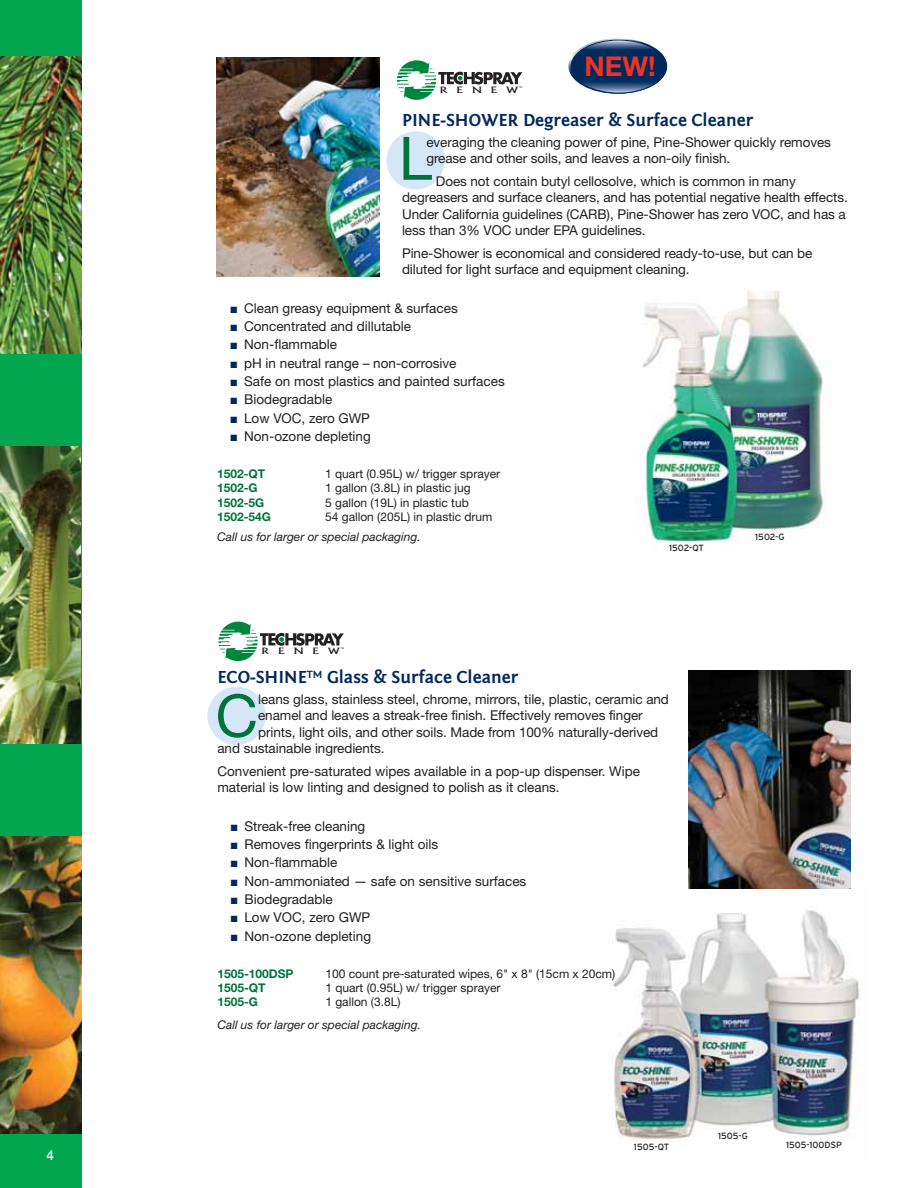
<style>
.page{position:relative;width:918px;height:1188px;background:#fff}
.page>*{position:absolute;margin:0;border:0;box-sizing:border-box;transform-origin:0 0}
.t1{font:60px "Helvetica Neue";color:#00723e}
.t2{font:58.8px "Helvetica Neue";color:#00723e}
.t3{font:700 27.3px "Helvetica Neue";color:#ee3224}
.t4{font:700 18px "Fontin Sans";color:#002a5c}
.t5{font:13.5px/16.2px "Helvetica Neue";letter-spacing:-.005em;color:#231f20}
.t6{font:500 13.5px "Helvetica Neue";color:#fff}
.t7{font:12px "Helvetica Neue";color:#231f20}
.t8{font:italic 12px "Helvetica Neue";color:#231f20}
.t9{font:700 12px "Helvetica Neue";color:#00723e}
.t10{font:9px "Interstate";color:#231f20}
.t11{font:8.55px "Albertus";letter-spacing:.675em;color:#231f20;scale:1.51 1}
.t12{font:condensed 3.75px "Helvetica Neue";color:#231f20}
.s1{color:#002a5c}
</style>
<div class="page">
<img style="left:640px;top:290px;width:185px;height:254px">
<img style="left:612px;top:886px;width:248px;height:254px">
<div style="left:386px;top:131px;width:59px;height:59px;background:#d5e7f7;border-radius:50%"></div>
<div style="left:207px;top:687px;width:59px;height:58px;background:#d5e7f7;border-radius:50%"></div>
<img style="left:688px;top:670px;width:162px;height:219px">
<div style="left:0;top:0;width:81px;height:1188px;background:#00a650"></div>
<img style="left:0;top:447px;width:80px;height:297px">
<img style="left:0;top:837px;width:81px;height:297px">
<img style="left:0;top:57px;width:82px;height:297px">
<svg style="left:218px;top:622px;width:126px;height:39px"></svg>
<img style="left:216px;top:58px;width:164px;height:218px">
<svg style="left:397px;top:60px;width:125px;height:40px"></svg>
<svg style="left:568px;top:38px;width:99px;height:56px"></svg>
<svg style="left:571px;top:40px;width:95px;height:53px;background:#103868"></svg>
<div style="left:571px;top:40px;width:96px;height:53px;border:1px solid #002a5c;border-radius:50%"></div>
<p class="t6" style="left:47px;top:1150px;width:9px">4</p>
<p class="t11" style="left:440px;top:86px;width:53px">RENEW</p>
<p class="t12" style="left:519px;top:86px;width:5px">™</p>
<h3 class="t3" style="left:585px;top:57px;width:73px">NEW!</h3>
<h3 class="t4" style="left:402px;top:113px;width:353px">PINE-SHOWER Degreaser &amp; Surface Cleaner</h3>
<p class="t5" style="left:426px;top:135px;width:406px">everaging the cleaning power of pine, Pine-Shower quickly removes grease and other soils, and leaves a non-oily finish.</p>
<p class="t5" style="left:402px;top:175px;width:447px;text-indent:34px">Does not contain butyl cellosolve, which is common in many degreasers and surface cleaners, and has potential negative health effects.<br>Under California guidelines (CARB), Pine-Shower has zero VOC, and has a less than 3% VOC under EPA guidelines.</p>
<p class="t5" style="left:402px;top:246px;width:412px">Pine-Shower is economical and considered ready-to-use, but can be diluted for light surface and equipment cleaning.</p>
<p class="t5" style="left:231px;top:301px;width:229px"><span class="s1">■</span> Clean greasy equipment &amp; surfaces</p>
<p class="t5" style="left:231px;top:319px;width:182px"><span class="s1">■</span> Concentrated and dillutable</p>
<p class="t5" style="left:231px;top:338px;width:108px"><span class="s1">■</span> Non-flammable</p>
<p class="t5" style="left:231px;top:356px;width:227px"><span class="s1">■</span> pH in neutral range – non-corrosive</p>
<p class="t5" style="left:231px;top:374px;width:276px"><span class="s1">■</span> Safe on most plastics and painted surfaces</p>
<p class="t5" style="left:231px;top:393px;width:103px"><span class="s1">■</span> Biodegradable</p>
<p class="t5" style="left:231px;top:411px;width:141px"><span class="s1">■</span> Low VOC, zero GWP</p>
<p class="t5" style="left:231px;top:429px;width:142px"><span class="s1">■</span> Non-ozone depleting</p>
<p class="t9" style="left:217px;top:469px;width:50px">1502-QT</p>
<p class="t7" style="left:325px;top:469px;width:177px">1 quart (0.95L) w/ trigger sprayer</p>
<p class="t9" style="left:217px;top:484px;width:42px">1502-G</p>
<p class="t7" style="left:325px;top:484px;width:147px">1 gallon (3.8L) in plastic jug</p>
<p class="t9" style="left:217px;top:498px;width:49px">1502-5G</p>
<p class="t7" style="left:325px;top:498px;width:145px">5 gallon (19L) in plastic tub</p>
<p class="t9" style="left:217px;top:512px;width:55px">1502-54G</p>
<p class="t7" style="left:325px;top:512px;width:169px">54 gallon (205L) in plastic drum</p>
<p class="t8" style="left:217px;top:532px;width:205px">Call us for larger or special packaging.</p>
<h1 class="t1" style="left:399px;top:137px;width:35px">L</h1>
<p class="t10" style="left:755px;top:533px;width:31px">1502-G</p>
<p class="t10" style="left:669px;top:545px;width:36px">1502-QT</p>
<p class="t11" style="left:261px;top:647px;width:53px">RENEW</p>
<p class="t12" style="left:340px;top:647px;width:5px">™</p>
<h3 class="t4" style="left:217px;top:670px;width:303px">ECO-SHINE<sup>TM</sup> Glass &amp; Surface Cleaner</h3>
<h2 class="t2" style="left:216px;top:695px;width:44px">C</h2>
<p class="t5" style="left:258px;top:693px;width:412px">leans glass, stainless steel, chrome, mirrors, tile, plastic, ceramic and</p>
<p class="t5" style="left:258px;top:709px;width:386px">enamel and leaves a streak-free finish. Effectively removes finger</p>
<p class="t5" style="left:258px;top:725px;width:402px">prints, light oils, and other soils. Made from 100% naturally-derived</p>
<p class="t5" style="left:217px;top:741px;width:169px">and sustainable ingredients.</p>
<p class="t5" style="left:217px;top:764px;width:424px">Convenient pre-saturated wipes available in a pop-up dispenser. Wipe material is low linting and designed to polish as it cleans.</p>
<p class="t5" style="left:231px;top:819px;width:136px"><span class="s1">■</span> Streak-free cleaning</p>
<p class="t5" style="left:231px;top:837px;width:209px"><span class="s1">■</span> Removes fingerprints &amp; light oils</p>
<p class="t5" style="left:231px;top:856px;width:108px"><span class="s1">■</span> Non-flammable</p>
<p class="t5" style="left:231px;top:874px;width:297px"><span class="s1">■</span> Non-ammoniated — safe on sensitive surfaces</p>
<p class="t5" style="left:231px;top:893px;width:103px"><span class="s1">■</span> Biodegradable</p>
<p class="t5" style="left:231px;top:911px;width:141px"><span class="s1">■</span> Low VOC, zero GWP</p>
<p class="t5" style="left:231px;top:929px;width:142px"><span class="s1">■</span> Non-ozone depleting</p>
<p class="t9" style="left:217px;top:969px;width:78px">1505-100DSP</p>
<p class="t7" style="left:325px;top:969px;width:291px">100 count pre-saturated wipes, 6" x 8" (15cm x 20cm)</p>
<p class="t9" style="left:217px;top:983px;width:50px">1505-QT</p>
<p class="t7" style="left:325px;top:983px;width:177px">1 quart (0.95L) w/ trigger sprayer</p>
<p class="t9" style="left:217px;top:998px;width:42px">1505-G</p>
<p class="t7" style="left:325px;top:998px;width:77px">1 gallon (3.8L)</p>
<p class="t8" style="left:217px;top:1020px;width:205px">Call us for larger or special packaging.</p>
<p class="t10" style="left:634px;top:1144px;width:37px">1505-QT</p>
<p class="t10" style="left:718px;top:1133px;width:31px">1505-G</p>
<p class="t10" style="left:786px;top:1141px;width:57px">1505-100DSP</p>
</div>
